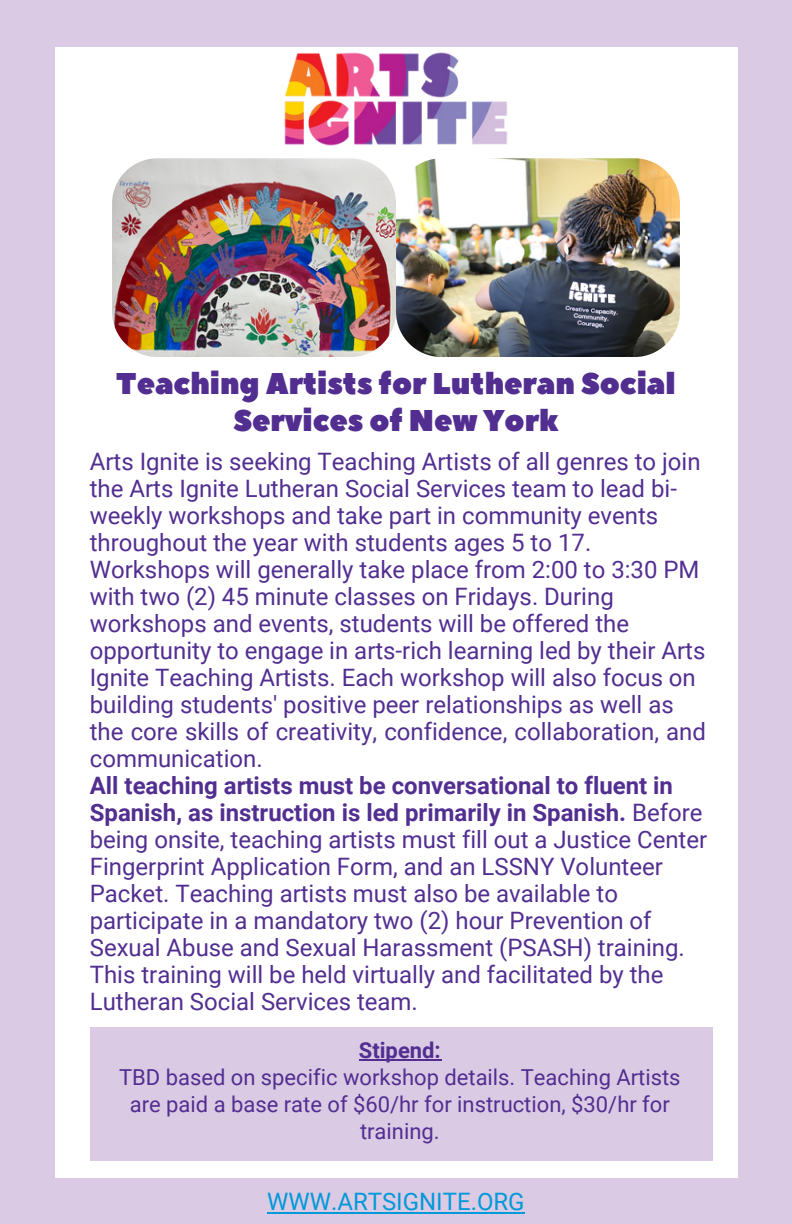
<style>
.page{position:relative;width:792px;height:1224px;background:#dacae3}
.page>*{position:absolute;margin:0;border:0;box-sizing:border-box;transform-origin:0 0}
.t1{font:30px/37.6px "Peace Sans";color:#522e91;text-align:center}
.t2{font:24px/27px "Roboto";color:#522e91}
.t3{font:24px "Roboto";color:#0099da}
.t4{font:22px/27px "Roboto";color:#522e91;text-align:center}
.t5{font:700 22px "Roboto";color:#522e91}
.s1{font-weight:700}
</style>
<div class="page">
<div style="left:55px;top:47px;width:682px;height:1131px;background:#fff"></div>
<img style="left:284px;top:52px;width:224px;height:94px">
<div style="left:90px;top:1028px;width:622px;height:133px;background:#dacae3"></div>
<img style="left:112px;top:158px;width:284px;height:198px;border-radius:45px">
<hr style="left:267px;top:1212px;width:258px;height:1px;background:#0099da">
<hr style="left:359px;top:1060px;width:82px;height:1px;background:#522e91">
<img style="left:396px;top:158px;width:284px;height:198px;border-radius:45px">
<p class="t1" style="left:116px;top:365px;width:561px">Teaching Artists for Lutheran Social<br>Services of New York</p>
<p class="t2" style="left:90px;top:448px;width:618px">Arts Ignite is seeking Teaching Artists of all genres to join the Arts Ignite Lutheran Social Services team to lead bi&shy;weekly workshops and take part in community events throughout the year with students ages 5 to 17.<br>Workshops will generally take place from 2:00 to 3:30 PM with two (2) 45 minute classes on Fridays. During workshops and events, students will be offered the opportunity to engage in arts-rich learning led by their Arts Ignite Teaching Artists. Each workshop will also focus on building students' positive peer relationships as well as the core skills of creativity, confidence, collaboration, and communication.</p>
<p class="t2" style="left:90px;top:772px;width:619px"><span class="s1">All teaching artists must be conversational to fluent in Spanish, as instruction is led primarily in Spanish.</span> Before being onsite, teaching artists must fill out a Justice Center Fingerprint Application Form, and an LSSNY Volunteer Packet. Teaching artists must also be available to participate in a mandatory two (2) hour Prevention of Sexual Abuse and Sexual Harassment (PSASH) training.<br>This training will be held virtually and facilitated by the Lutheran Social Services team.</p>
<p class="t5" style="left:359px;top:1038px;width:83px">Stipend:</p>
<p class="t4" style="left:119px;top:1064px;width:563px">TBD based on specific workshop details. Teaching Artists are paid a base rate of $60/hr for instruction, $30/hr for training.</p>
<p class="t3" style="left:267px;top:1188px;width:259px">WWW.ARTSIGNITE.ORG</p>
</div>
